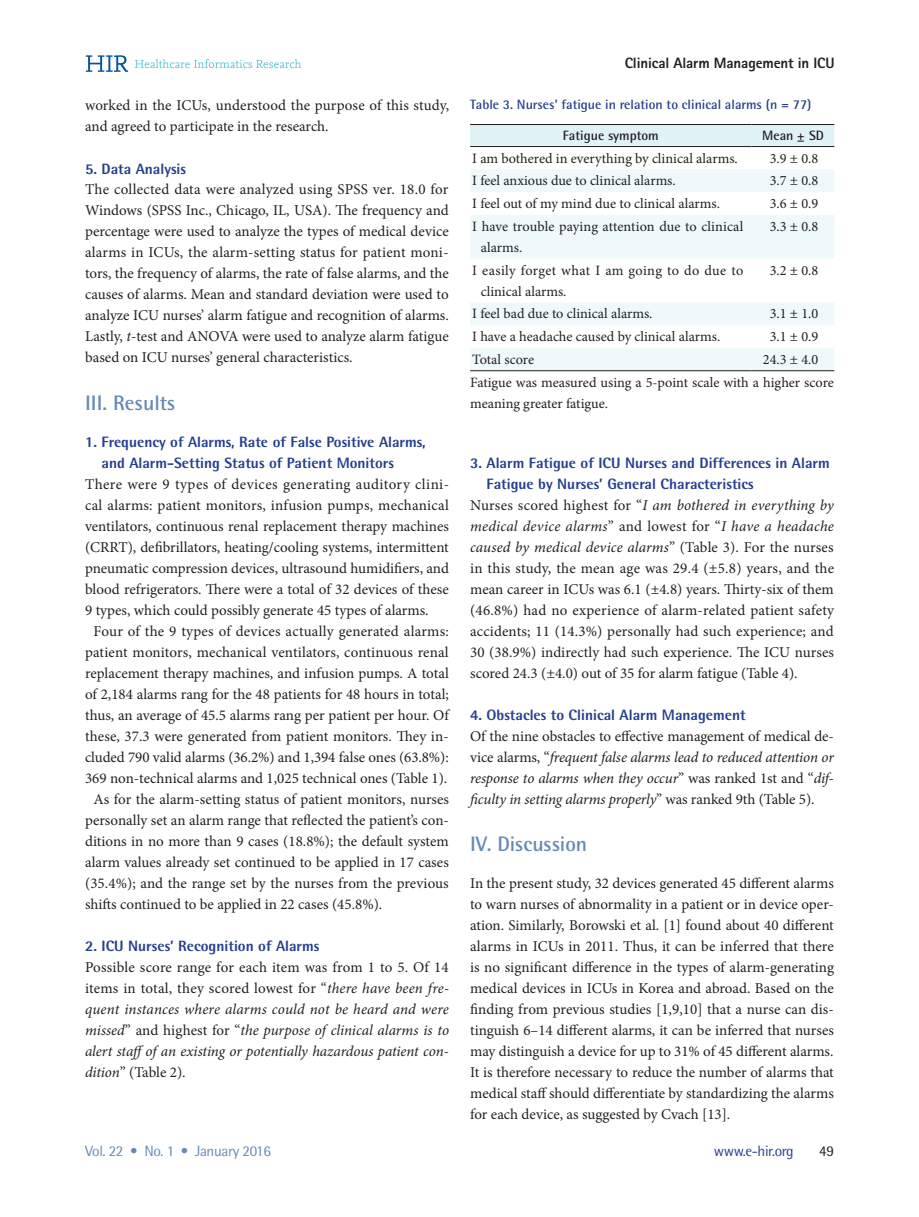
<style>
.page{position:relative;width:919px;height:1217px;background:#fff}
.page>*{position:absolute;margin:0;border:0;box-sizing:border-box;transform-origin:0 0}
.t1{font:700 21px "Rotis Semi Sans Std";color:#658ab5}
.t2{font:15px/21px "Minion Pro";color:#231f20;text-align:justify}
.t3{font:italic 15px/21px "Minion Pro";letter-spacing:-.01em;color:#231f20;text-align:justify}
.t4{font:800 15px/21px "Rotis Semi Sans Std";color:#253f8e}
.t5{font:15px "Minion Pro";letter-spacing:.03em;color:#231f20}
.t6{font:800 15px "Rotis Sans Serif Std";letter-spacing:-.01em;color:#231f20}
.t7{font:15px "Rotis Semi Sans Std";letter-spacing:-.025em;color:#658ab5}
.t8{font:15px "Rotis Semi Sans Std";letter-spacing:-.025em;color:#253f8e}
.t9{font:15px "Rotis Semi Sans Std";color:#231f20}
.t10{font:14.25px/21px "Minion Pro";color:#231f20}
.t11{font:14.25px/21px "Minion Pro";letter-spacing:.02em;color:#231f20}
.t12{font:700 13.5px "Rotis Semi Sans Std";color:#253f8e}
.t13{font:700 13.5px "Rotis Semi Sans Std";color:#231f20}
.s1{font-style:italic}
.s2{font-style:normal}
</style>
<div class="page">
<svg style="left:86px;top:55px;width:42px;height:17px"></svg>
<svg style="left:135px;top:59px;width:166px;height:9px"></svg>
<div style="left:470px;top:125px;width:364px;height:21px;background:#e0f2f5"></div>
<svg style="left:470px;top:169px;width:364px;height:201px;fill:#eff9fa"></svg>
<hr style="left:470px;top:124px;width:281px;height:1px;background:#231f20">
<hr style="left:751px;top:124px;width:83px;height:1px;background:#231f20">
<hr style="left:470px;top:146px;width:281px;height:1px;background:#231f20">
<hr style="left:751px;top:146px;width:83px;height:1px;background:#231f20">
<hr style="left:470px;top:370px;width:281px;height:1px;background:#231f20">
<hr style="left:751px;top:370px;width:83px;height:1px;background:#231f20">
<p class="t2" style="left:85px;top:95px;width:365px">worked in the ICUs, understood the purpose of this study, and agreed to participate in the research.</p>
<p class="t4" style="left:85px;top:158px;width:102px">5. Data Analysis</p>
<p class="t2" style="left:85px;top:179px;width:365px">The collected data were analyzed using SPSS ver. 18.0 for Windows (SPSS Inc., Chicago, IL, USA). The frequency and percentage were used to analyze the types of medical device alarms in ICUs, the alarm-setting status for patient moni&shy;tors, the frequency of alarms, the rate of false alarms, and the causes of alarms. Mean and standard deviation were used to analyze ICU nurses’ alarm fatigue and recognition of alarms.<br>Lastly, <span class="s1">t</span>-test and ANOVA were used to analyze alarm fatigue based on ICU nurses’ general characteristics.</p>
<h1 class="t1" style="left:85px;top:390px;width:92px">III. Results</h1>
<p class="t4" style="left:101px;top:431px;width:326px;text-indent:-16px">1. Frequency of Alarms, Rate of False Positive Alarms, and Alarm-Setting Status of Patient Monitors</p>
<p class="t5" style="left:85px;top:473px;width:365px">There were 9 types of devices generating auditory clini-</p>
<p class="t2" style="left:85px;top:494px;width:365px">cal alarms: patient monitors, infusion pumps, mechanical</p>
<p class="t2" style="left:85px;top:515px;width:365px">ventilators, continuous renal replacement therapy machines</p>
<p class="t2" style="left:85px;top:536px;width:365px">(CRRT), defibrillators, heating/cooling systems, intermittent</p>
<p class="t2" style="left:85px;top:557px;width:365px">pneumatic compression devices, ultrasound humidifiers, and</p>
<p class="t2" style="left:85px;top:578px;width:365px">blood refrigerators. There were a total of 32 devices of these</p>
<p class="t2" style="left:85px;top:599px;width:345px">9 types, which could possibly generate 45 types of alarms.</p>
<p class="t2" style="left:94px;top:620px;width:357px">Four of the 9 types of devices actually generated alarms:</p>
<p class="t2" style="left:85px;top:641px;width:365px">patient monitors, mechanical ventilators, continuous renal</p>
<p class="t2" style="left:85px;top:662px;width:365px">replacement therapy machines, and infusion pumps. A total</p>
<p class="t2" style="left:85px;top:683px;width:365px">of 2,184 alarms rang for the 48 patients for 48 hours in total;</p>
<p class="t2" style="left:85px;top:704px;width:365px">thus, an average of 45.5 alarms rang per patient per hour. Of</p>
<p class="t2" style="left:85px;top:725px;width:365px">these, 37.3 were generated from patient monitors. They in-</p>
<p class="t2" style="left:85px;top:746px;width:365px">cluded 790 valid alarms (36.2%) and 1,394 false ones (63.8%):</p>
<p class="t2" style="left:85px;top:767px;width:364px">369 non-technical alarms and 1,025 technical ones (Table 1).</p>
<p class="t2" style="left:94px;top:788px;width:357px">As for the alarm-setting status of patient monitors, nurses</p>
<p class="t2" style="left:85px;top:809px;width:365px">personally set an alarm range that reflected the patient’s con-</p>
<p class="t2" style="left:85px;top:830px;width:365px">ditions in no more than 9 cases (18.8%); the default system</p>
<p class="t2" style="left:85px;top:851px;width:365px">alarm values already set continued to be applied in 17 cases</p>
<p class="t2" style="left:85px;top:872px;width:365px">(35.4%); and the range set by the nurses from the previous</p>
<p class="t2" style="left:85px;top:893px;width:299px">shifts continued to be applied in 22 cases (45.8%).</p>
<p class="t4" style="left:85px;top:935px;width:236px">2. ICU Nurses’ Recognition of Alarms</p>
<p class="t3" style="left:85px;top:956px;width:365px"><span class="s2">Possible score range for each item was from 1 to 5. Of 14 items in total, they scored lowest for “</span>there have been fre&shy;quent instances where alarms could not be heard and were missed<span class="s2">” and highest for “</span>the purpose of clinical alarms is to alert staffof an existing or potentially hazardous patient con&shy;dition<span class="s2">” (Table 2).</span></p>
<p class="t6" style="left:624px;top:53px;width:211px">Clinical Alarm Management in ICU</p>
<p class="t12" style="left:470px;top:96px;width:343px">Table 3. Nurses’ fatigue in relation to clinical alarms (n = 77)</p>
<p class="t13" style="left:563px;top:127px;width:97px">Fatigue symptom</p>
<p class="t13" style="left:762px;top:127px;width:63px">Mean ± SD</p>
<p class="t10" style="left:472px;top:147px;width:267px">I am bothered in everything by clinical alarms.</p>
<p class="t10" style="left:769px;top:147px;width:50px">3.9 ± 0.8</p>
<p class="t10" style="left:472px;top:170px;width:205px">I feel anxious due to clinical alarms.</p>
<p class="t10" style="left:769px;top:170px;width:50px">3.7 ± 0.8</p>
<p class="t10" style="left:472px;top:193px;width:249px">I feel out of my mind due to clinical alarms.</p>
<p class="t10" style="left:769px;top:193px;width:50px">3.6 ± 0.9</p>
<p class="t10" style="left:480px;top:216px;width:264px;text-indent:-9px">I have trouble paying attention due to clinical alarms.</p>
<p class="t10" style="left:769px;top:216px;width:50px">3.3 ± 0.8</p>
<p class="t11" style="left:480px;top:259px;width:264px;text-indent:-9px">I easily forget what I am going to do due to clinical alarms.</p>
<p class="t10" style="left:769px;top:259px;width:50px">3.2 ± 0.8</p>
<p class="t10" style="left:472px;top:303px;width:182px">I feel bad due to clinical alarms.</p>
<p class="t10" style="left:769px;top:303px;width:50px">3.1 ± 1.0</p>
<p class="t10" style="left:472px;top:326px;width:249px">I have a headache caused by clinical alarms.</p>
<p class="t10" style="left:769px;top:326px;width:50px">3.1 ± 0.9</p>
<p class="t10" style="left:472px;top:349px;width:63px">Total score</p>
<p class="t10" style="left:470px;top:348px;width:365px;line-height:23.1px;text-indent:293px">24.3 ± 4.0<br>Fatigue was measured using a 5-point scale with a higher score</p>
<p class="t10" style="left:470px;top:393px;width:139px">meaning greater fatigue.</p>
<p class="t4" style="left:486px;top:452px;width:344px;text-indent:-16px">3. Alarm Fatigue of ICU Nurses and Differences in Alarm<br>Fatigue by Nurses’ General Characteristics</p>
<p class="t2" style="left:470px;top:494px;width:365px">Nurses scored highest for “<span class="s1">I am bothered in everything by medical device alarms</span>” and lowest for “<span class="s1">I have a headache caused by medical device alarms</span>” (Table 3). For the nurses in this study, the mean age was 29.4 (±5.8) years, and the mean career in ICUs was 6.1 (±4.8) years. Thirty-six of them (46.8%) had no experience of alarm-related patient safety accidents; 11 (14.3%) personally had such experience; and 30 (38.9%) indirectly had such experience. The ICU nurses scored 24.3 (±4.0) out of 35 for alarm fatigue (Table 4).</p>
<p class="t4" style="left:470px;top:704px;width:277px">4. Obstacles to Clinical Alarm Management</p>
<p class="t3" style="left:470px;top:725px;width:365px"><span class="s2">Of the nine obstacles to effective management of medical de&shy;vice alarms, “</span>frequent false alarms lead to reduced attention or response to alarms when they occur<span class="s2">” was ranked 1st and “</span>dif&shy;ficulty in setting alarms properly<span class="s2">” was ranked 9th (Table 5).</span></p>
<h1 class="t1" style="left:470px;top:831px;width:118px">IV. Discussion</h1>
<p class="t2" style="left:470px;top:872px;width:365px">In the present study, 32 devices generated 45 different alarms to warn nurses of abnormality in a patient or in device oper&shy;ation. Similarly, Borowski et al. [1] found about 40 different alarms in ICUs in 2011. Thus, it can be inferred that there is no significant difference in the types of alarm-generating medical devices in ICUs in Korea and abroad. Based on the finding from previous studies [1,9,10] that a nurse can dis&shy;tinguish 6–14 different alarms, it can be inferred that nurses may distinguish a device for up to 31% of 45 different alarms.<br>It is therefore necessary to reduce the number of alarms that medical staff should differentiate by standardizing the alarms for each device, as suggested by Cvach [13].</p>
<p class="t7" style="left:85px;top:1141px;width:187px">Vol. 22 • No. 1 • January 2016</p>
<p class="t8" style="left:713px;top:1141px;width:81px">www.e-hir.org</p>
<p class="t9" style="left:819px;top:1141px;width:16px">49</p>
</div>
